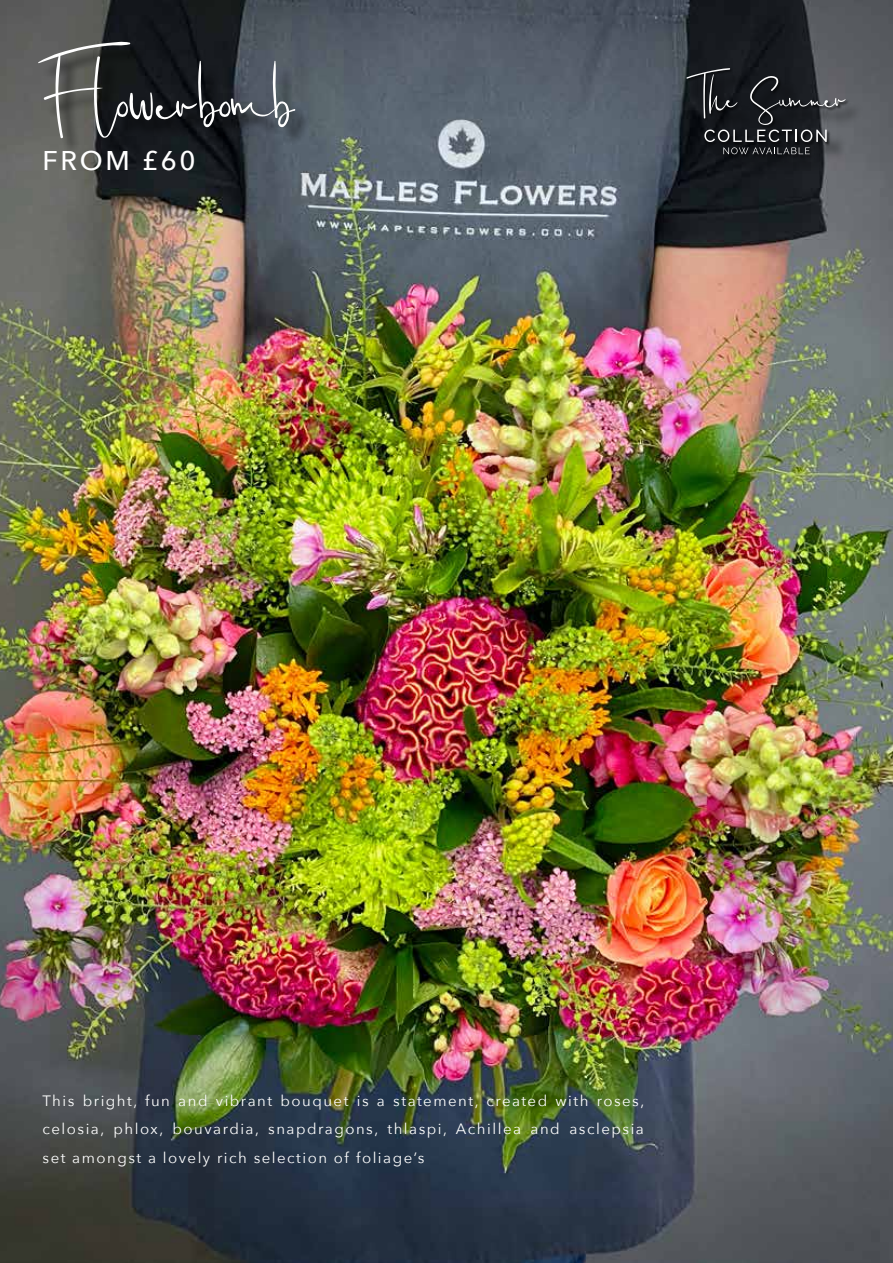
<style>
.page{position:relative;width:893px;height:1263px;background:#fff}
.page>*{position:absolute;margin:0;border:0;box-sizing:border-box;transform-origin:0 0}
.t1{font:142.5px "Jaceline";color:#fff}
.t2{font:500 27px "Avenir Next";letter-spacing:.1em;color:#fff}
.t3{font:15px/28.5px "Avenir Next";letter-spacing:.1em;color:#fff;text-align:justify}
</style>
<div class="page">
<img style="left:0;top:0;width:893px;height:1263px">
<div style="left:41px;top:44px;width:273px;height:112px;background:#000;opacity:.75"></div>
<div style="left:690px;top:71px;width:175px;height:104px;background:#000;opacity:.5"></div>
<img style="left:685px;top:66px;width:165px;height:93px">
<svg style="left:686px;top:68px;width:160px;height:86px;background:#313338"></svg>
<h1 class="t1" style="left:53px;top:35px;width:242px">Flowerbomb</h1>
<h2 class="t2" style="left:43px;top:138px;width:155px">FROM £60</h2>
<p class="t3" style="left:43px;top:1086px;width:603px">This bright, fun and vibrant bouquet is a statement, created with roses, celosia, phlox, bouvardia, snapdragons, thlaspi, Achillea and asclepsia set amongst a lovely rich selection of foliage’s</p>
</div>
